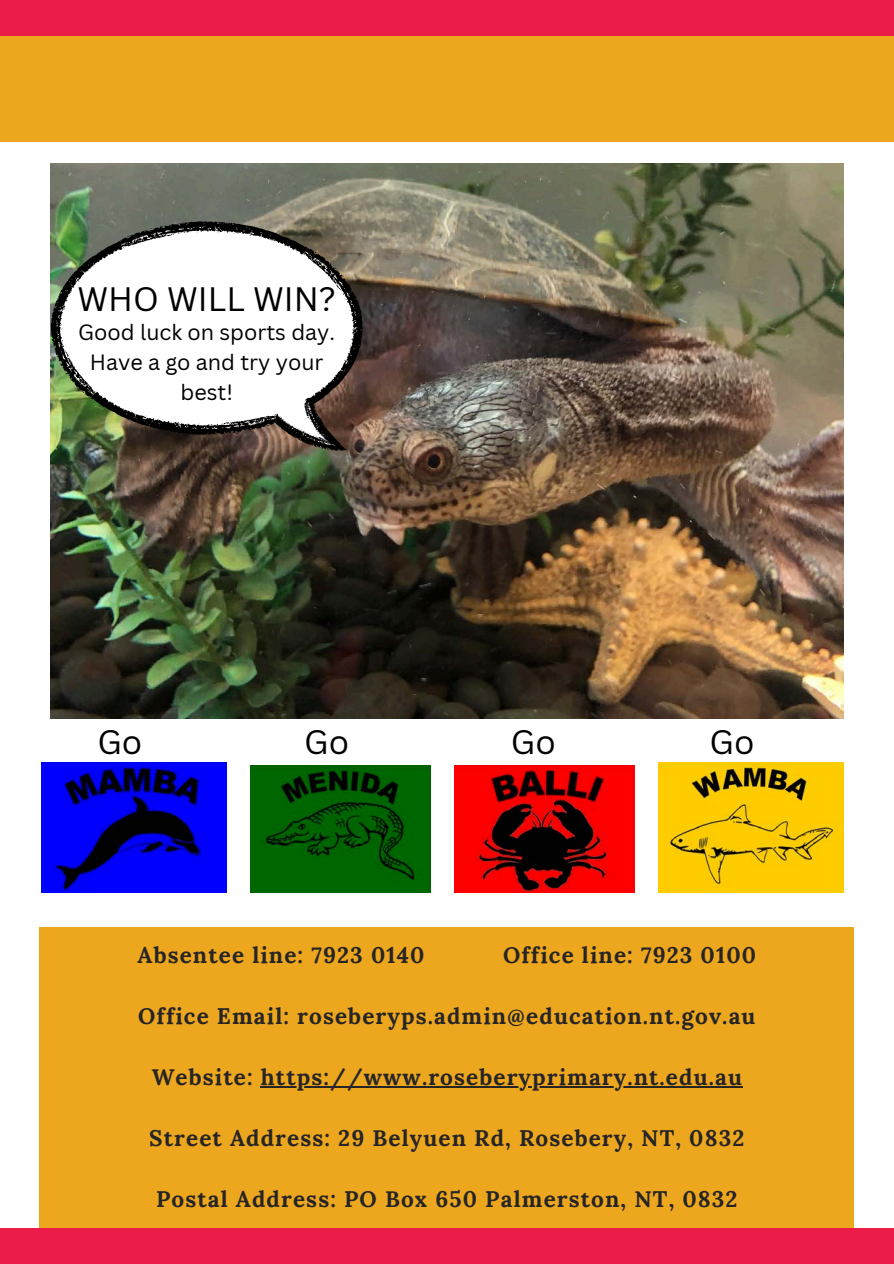
<style>
.page{position:relative;width:894px;height:1264px;background:#fff}
.page>*{position:absolute;margin:0;border:0;box-sizing:border-box;transform-origin:0 0}
.t1{font:33px "Canva Sans";color:#000}
.t2{font:700 22.5px "Lora";letter-spacing:.05em;color:#262425}
.t3{font:21.6px/30.2px "Canva Sans";color:#000;text-align:center}
</style>
<div class="page">
<div style="left:0;top:1px;width:893px;height:35px;background:#eb1c48"></div>
<div style="left:0;top:1227px;width:893px;height:36px;background:#eb1c48"></div>
<div style="left:40px;top:927px;width:813px;height:300px;background:#eca71f"></div>
<hr style="left:261px;top:1086px;width:481px;height:1px;background:#262425">
<div style="left:0;top:36px;width:893px;height:106px;background:#eca71f"></div>
<img style="left:50px;top:164px;width:792px;height:554px">
<img style="left:50px;top:221px;width:313px;height:230px">
<img style="left:658px;top:762px;width:184px;height:130px">
<img style="left:454px;top:765px;width:180px;height:127px">
<img style="left:250px;top:765px;width:180px;height:127px">
<img style="left:42px;top:762px;width:184px;height:130px">
<h3 class="t1" style="left:77px;top:276px;width:260px">WHO WILL WIN?</h3>
<h3 class="t3" style="left:78px;top:316px;width:258px">Good luck on sports day.<br>Have a go and try your best!</h3>
<h3 class="t1" style="left:97px;top:719px;width:46px">Go</h3>
<h3 class="t1" style="left:304px;top:719px;width:46px">Go</h3>
<h3 class="t1" style="left:511px;top:719px;width:46px">Go</h3>
<p class="t2" style="left:137px;top:940px;width:288px">Absentee line: 7923 0140</p>
<p class="t2" style="left:503px;top:940px;width:254px">Office line: 7923 0100</p>
<p class="t2" style="left:138px;top:1001px;width:618px">Office Email: roseberyps.admin@education.nt.gov.au</p>
<h1 class="t2" style="left:152px;top:1062px;width:591px">Website: https://www.roseberyprimary.nt.edu.au</h1>
<p class="t2" style="left:149px;top:1123px;width:596px">Street Address: 29 Belyuen Rd, Rosebery, NT, 0832</p>
<h2 class="t2" style="left:156px;top:1183px;width:583px">Postal Address: PO Box 650 Palmerston, NT, 0832</h2>
</div>
